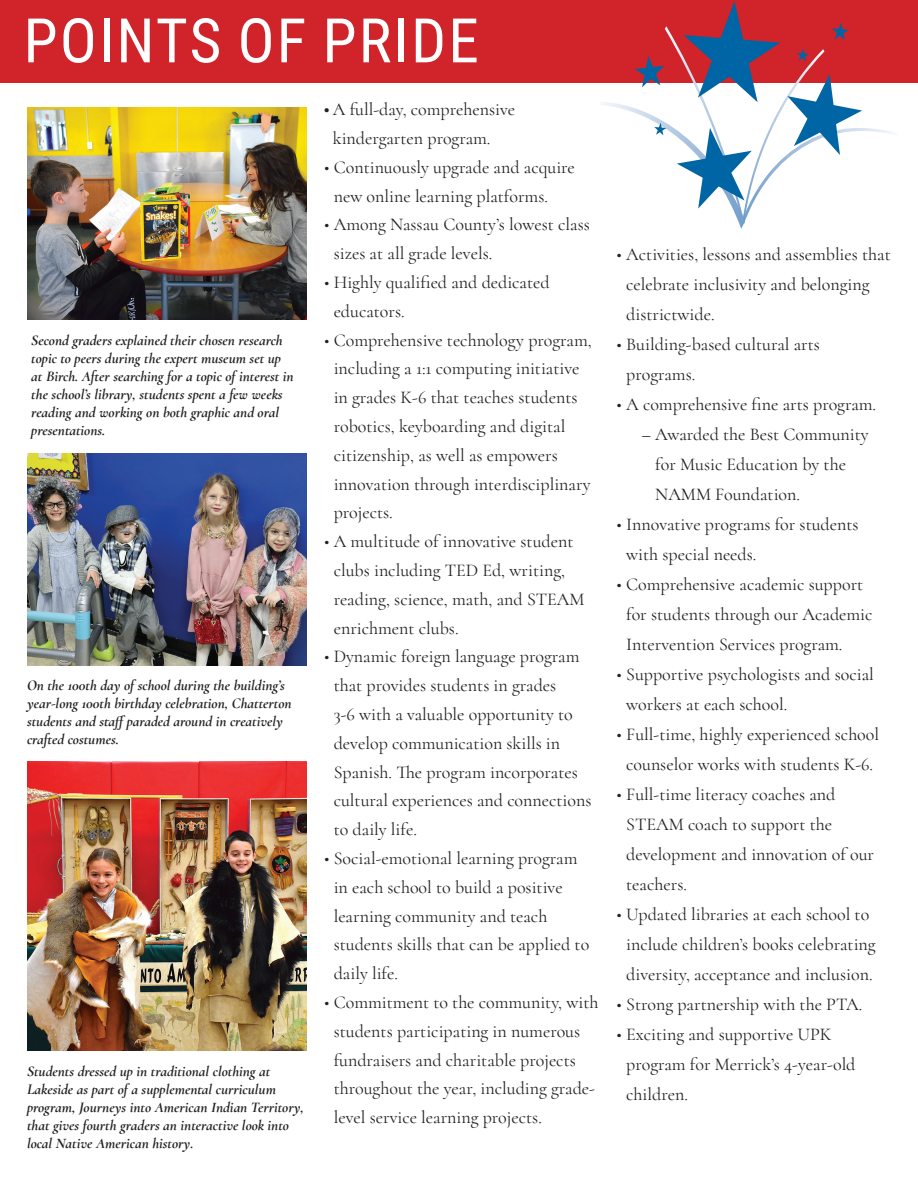
<style>
.page{position:relative;width:918px;height:1188px;background:#fff}
.page>*{position:absolute;margin:0;border:0;box-sizing:border-box;transform-origin:0 0}
.t1{font:61.5px "Roboto Condensed";letter-spacing:.035em;color:#fff}
.t2{font:18px/28.8px "Cormorant";color:#231f20}
.t3{font:italic 700 15px/18px "Cormorant";color:#231f20}
.s1{font-family:"Barlow Condensed"}
</style>
<div class="page">
<div style="left:0;top:0;width:918px;height:83px;background:#d1232a"></div>
<hr style="left:0;top:0;width:918px;height:1px;background:#fff">
<svg style="left:602px;top:1px;width:292px;height:228px"></svg>
<img style="left:27px;top:762px;width:280px;height:288px">
<img style="left:27px;top:454px;width:280px;height:212px">
<img style="left:27px;top:108px;width:280px;height:212px">
<h1 class="t1" style="left:24px;top:-3px;width:457px">POINTS OF PRIDE</h1>
<p class="t3" style="left:31px;top:331px;width:264px">Second graders explained their chosen research topic to peers during the expert museum set up at Birch. After searching for a topic of interest in the school’s library, students spent a few weeks reading and working on both graphic and oral presentations.</p>
<p class="t3" style="left:27px;top:676px;width:266px">On the 100th day of school during the building’s year-long 100th birthday celebration, Chatterton students and staff paraded around in creatively crafted costumes.</p>
<p class="t3" style="left:27px;top:1062px;width:279px">Students dressed up in traditional clothing at Lakeside as part of a supplemental curriculum program, Journeys into American Indian Territory, that gives fourth graders an interactive look into local Native American history.</p>
<p class="t2" style="left:333px;top:95px;width:184px;text-indent:-9px"><span class="s1">•</span> A full-day, comprehensive kindergarten program.</p>
<p class="t2" style="left:334px;top:153px;width:243px;text-indent:-10px">• Continuously upgrade and acquire new online learning platforms.</p>
<p class="t2" style="left:334px;top:210px;width:258px;text-indent:-10px">• Among Nassau County’s lowest class sizes at all grade levels.</p>
<p class="t2" style="left:334px;top:268px;width:217px;text-indent:-10px">• Highly qualified and dedicated educators.</p>
<p class="t2" style="left:334px;top:325px;width:260px;text-indent:-10px">• Comprehensive technology program, including a 1:1 computing initiative in grades K-6 that teaches students robotics, keyboarding and digital citizenship, as well as empowers innovation through interdisciplinary projects.</p>
<p class="t2" style="left:334px;top:527px;width:252px;text-indent:-10px">• A multitude of innovative student clubs including TED Ed, writing, reading, science, math, and STEAM enrichment clubs.</p>
<p class="t2" style="left:334px;top:642px;width:259px;text-indent:-10px">• Dynamic foreign language program that provides students in grades<br>3-6 with a valuable opportunity to develop communication skills in<br>Spanish. The program incorporates cultural experiences and connections to daily life.</p>
<p class="t2" style="left:334px;top:844px;width:257px;text-indent:-10px">• Social-emotional learning program in each school to build a positive learning community and teach students skills that can be applied to daily life.</p>
<p class="t2" style="left:334px;top:988px;width:266px;text-indent:-10px">• Commitment to the community, with students participating in numerous fundraisers and charitable projects throughout the year, including grade&shy;level service learning projects.</p>
<p class="t2" style="left:626px;top:239px;width:266px;line-height:30px;text-indent:-10px">• Activities, lessons and assemblies that celebrate inclusivity and belonging districtwide.</p>
<p class="t2" style="left:626px;top:329px;width:195px;line-height:30px;text-indent:-10px">• Building-based cultural arts programs.</p>
<p class="t2" style="left:616px;top:390px;width:261px">• A comprehensive fine arts program.</p>
<p class="t2" style="left:655px;top:419px;width:215px;line-height:30px;text-indent:-13px">– Awarded the Best Community for Music Education by the<br>NAMM Foundation.</p>
<p class="t2" style="left:626px;top:509px;width:234px;line-height:30px;text-indent:-10px">• Innovative programs for students with special needs.</p>
<p class="t2" style="left:626px;top:569px;width:248px;line-height:30px;text-indent:-10px">• Comprehensive academic support for students through our Academic<br>Intervention Services program.</p>
<p class="t2" style="left:626px;top:659px;width:249px;line-height:30px;text-indent:-10px">• Supportive psychologists and social workers at each school.</p>
<p class="t2" style="left:616px;top:719px;width:264px;line-height:30px;text-align:center">• Full-time, highly experienced school counselor works with students K-6.</p>
<p class="t2" style="left:626px;top:779px;width:249px;line-height:30px;text-indent:-10px">• Full-time literacy coaches and<br>STEAM coach to support the development and innovation of our teachers.</p>
<p class="t2" style="left:616px;top:899px;width:261px;line-height:30px;text-align:center">• Updated libraries at each school to include children’s books celebrating diversity, acceptance and inclusion.</p>
<p class="t2" style="left:616px;top:990px;width:247px">• Strong partnership with the PTA.</p>
<p class="t2" style="left:626px;top:1019px;width:231px;line-height:30px;text-indent:-10px">• Exciting and supportive UPK program for Merrick’s 4-year-old children.</p>
</div>
